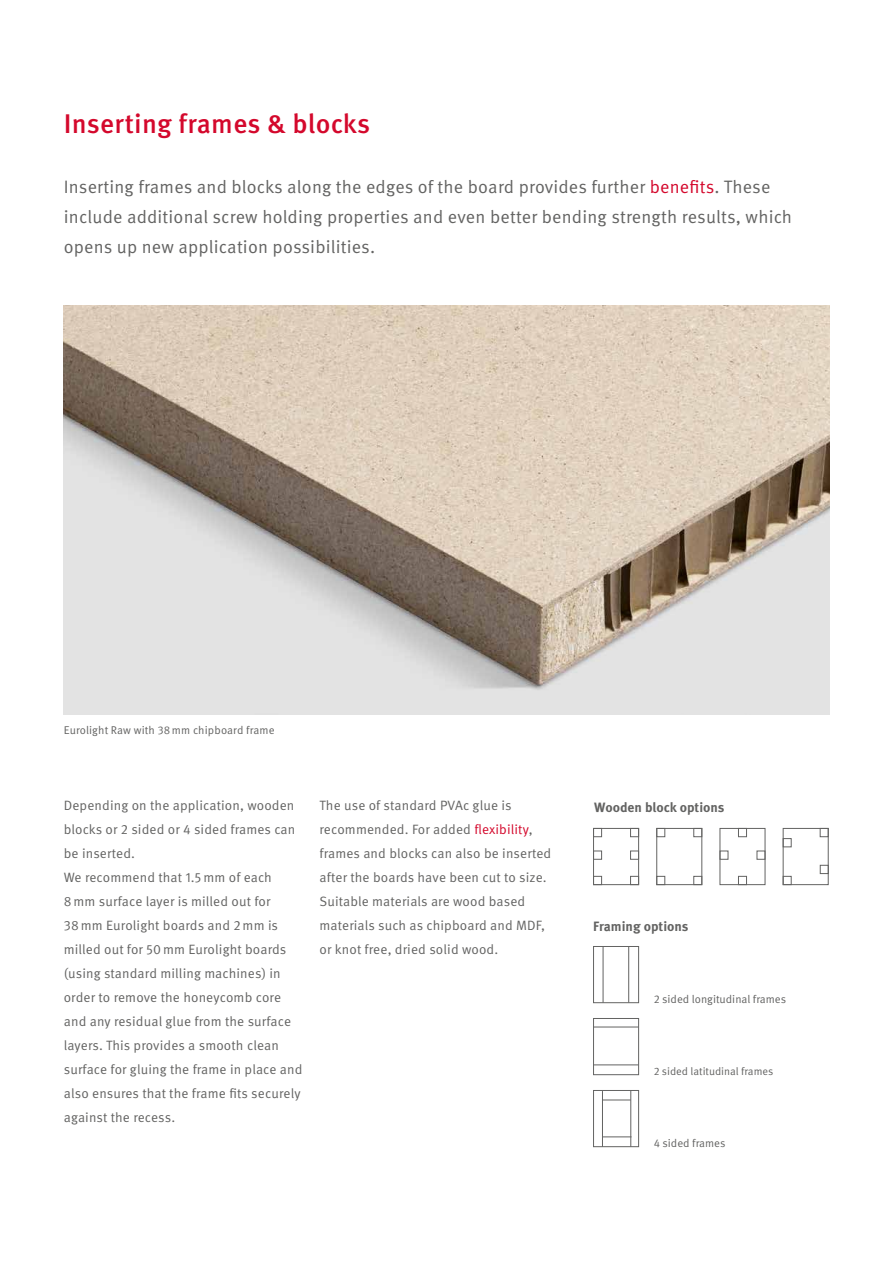
<style>
.page{position:relative;width:893px;height:1263px;background:#fff}
.page>*{position:absolute;margin:0;border:0;box-sizing:border-box;transform-origin:0 0}
.t1{font:500 27px "Meta Pro";letter-spacing:.01em;color:#d4082c}
.t2{font:18px/30px "Meta Pro";letter-spacing:.01em;color:#636362}
.t3{font:13.5px/24px "Meta Pro";letter-spacing:.01em;color:#636362}
.t4{font:700 13.5px "Meta Pro";color:#636362}
.t5{font:11.25px "Meta Pro";color:#636362}
.t6{font:10.8px "Meta Pro";color:#636362}
.s1{color:#d4082c}
</style>
<div class="page">
<img style="left:64px;top:306px;width:765px;height:409px">
<div style="left:593px;top:946px;width:46px;height:57px;border:1px solid #636362"></div>
<hr style="left:603px;top:947px;width:1px;height:56px;background:#636362">
<hr style="left:628px;top:947px;width:1px;height:55px;background:#636362">
<div style="left:593px;top:1090px;width:46px;height:57px;border:1px solid #636362"></div>
<svg style="left:603px;top:1100px;width:27px;height:1px"></svg>
<svg style="left:603px;top:1136px;width:27px;height:1px"></svg>
<hr style="left:602px;top:1091px;width:1px;height:56px;background:#636362">
<hr style="left:630px;top:1091px;width:1px;height:56px;background:#636362">
<div style="left:593px;top:1018px;width:46px;height:57px;border:1px solid #636362"></div>
<hr style="left:593px;top:1027px;width:45px;height:1px;background:#636362">
<hr style="left:593px;top:1065px;width:45px;height:1px;background:#636362">
<div style="left:593px;top:828px;width:46px;height:57px;border:1px solid #636362"></div>
<div style="left:593px;top:828px;width:9px;height:9px;border:1px solid #636362"></div>
<div style="left:630px;top:828px;width:9px;height:9px;border:1px solid #636362"></div>
<div style="left:593px;top:876px;width:9px;height:9px;border:1px solid #636362"></div>
<div style="left:630px;top:876px;width:9px;height:9px;border:1px solid #636362"></div>
<div style="left:593px;top:851px;width:9px;height:8px;border:1px solid #636362"></div>
<div style="left:630px;top:851px;width:9px;height:8px;border:1px solid #636362"></div>
<div style="left:657px;top:828px;width:45px;height:57px;border:1px solid #636362"></div>
<div style="left:657px;top:828px;width:8px;height:9px;border:1px solid #636362"></div>
<div style="left:694px;top:828px;width:8px;height:9px;border:1px solid #636362"></div>
<div style="left:657px;top:876px;width:8px;height:9px;border:1px solid #636362"></div>
<div style="left:694px;top:876px;width:8px;height:9px;border:1px solid #636362"></div>
<div style="left:720px;top:828px;width:45px;height:57px;border:1px solid #636362"></div>
<div style="left:738px;top:828px;width:9px;height:9px;border:1px solid #636362"></div>
<div style="left:738px;top:876px;width:9px;height:9px;border:1px solid #636362"></div>
<div style="left:720px;top:851px;width:8px;height:8px;border:1px solid #636362"></div>
<div style="left:757px;top:851px;width:8px;height:8px;border:1px solid #636362"></div>
<div style="left:783px;top:828px;width:45px;height:57px;border:1px solid #636362"></div>
<div style="left:820px;top:828px;width:8px;height:9px;border:1px solid #636362"></div>
<div style="left:783px;top:876px;width:8px;height:9px;border:1px solid #636362"></div>
<div style="left:783px;top:838px;width:8px;height:9px;border:1px solid #636362"></div>
<div style="left:820px;top:865px;width:8px;height:9px;border:1px solid #636362"></div>
<h1 class="t1" style="left:64px;top:107px;width:308px">Inserting frames &amp; blocks</h1>
<h2 class="t2" style="left:64px;top:172px;width:730px">Inserting frames and blocks along the edges of the board provides further <span class="s1">benefits</span>. These include additional screw holding properties and even better bending strength results, which opens up new application possibilities.</h2>
<p class="t5" style="left:64px;top:723px;width:212px">Eurolight Raw with 38 mm chipboard frame</p>
<p class="t3" style="left:64px;top:794px;width:240px">Depending on the application, wooden blocks or 2 sided or 4 sided frames can be inserted.<br>We recommend that 1.5 mm of each<br>8 mm surface layer is milled out for<br>38 mm Eurolight boards and 2 mm is milled out for 50 mm Eurolight boards (using standard milling machines) in order to remove the honeycomb core and any residual glue from the surface layers. This provides a smooth clean surface for gluing the frame in place and also ensures that the frame fits securely against the recess.</p>
<p class="t3" style="left:320px;top:794px;width:233px">The use of standard PVAc glue is recommended. For added <span class="s1">flexibility</span>, frames and blocks can also be inserted after the boards have been cut to size.<br>Suitable materials are wood based materials such as chipboard and MDF, or knot free, dried solid wood.</p>
<p class="t4" style="left:594px;top:797px;width:132px">Wooden block options</p>
<p class="t4" style="left:593px;top:916px;width:97px">Framing options</p>
<p class="t5" style="left:654px;top:992px;width:134px">2 sided longitudinal frames</p>
<p class="t6" style="left:654px;top:1065px;width:121px">2 sided latitudinal frames</p>
<p class="t5" style="left:654px;top:1136px;width:73px">4 sided frames</p>
</div>
